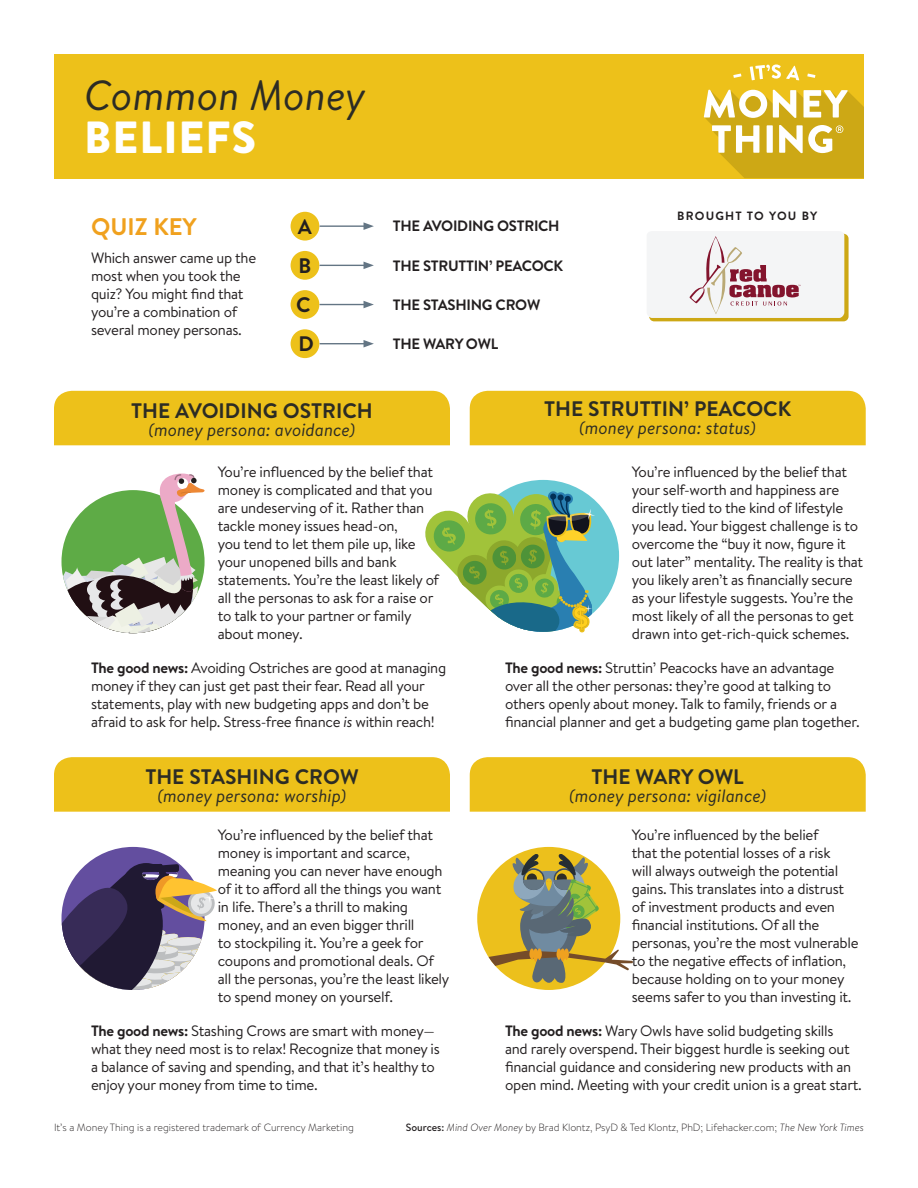
<style>
.page{position:relative;width:918px;height:1188px;background:#fff}
.page>*{position:absolute;margin:0;border:0;box-sizing:border-box;transform-origin:0 0}
.t1{font:900 45px "Brandon Text";letter-spacing:.02em;color:#fff}
.t2{font:italic 42px "Brandon Text";color:#2c2c25}
.t3{font:700 24px "Brandon Text";color:#f0a11e}
.t4{font:700 21px "Brandon Text";color:#2c2c25}
.t5{font:700 21px/39.2px "Brandon Text";color:#231f20}
.t6{font:italic 18px "Brandon Text";color:#2c2c25}
.t7{font:15px/18px "Brandon Text";letter-spacing:-.02em;color:#231f20}
.t8{font:700 15px "Brandon Text";letter-spacing:-.02em;color:#231f20}
.t9{font:700 12px "Brandon Text";letter-spacing:.1em;color:#231f20}
.t10{font:300 10.5px "Brandon Text";color:#231f20}
.s1{font-weight:700}
.s2{font-style:italic}
.s3{font-weight:500}
</style>
<div class="page">
<div style="left:649px;top:234px;width:200px;height:87px;background:#cda815;border-radius:5px"></div>
<div style="left:54px;top:54px;width:810px;height:124px;background:#edc11a"></div>
<div style="left:54px;top:391px;width:396px;height:54px;background:#edc11a"></div>
<div style="left:54px;top:757px;width:396px;height:55px;background:#edc11a"></div>
<div style="left:470px;top:391px;width:396px;height:54px;background:#edc11a"></div>
<div style="left:470px;top:757px;width:396px;height:55px;background:#edc11a"></div>
<div style="left:291px;top:212px;width:28px;height:29px;background:#edc11a;border-radius:50%"></div>
<div style="left:291px;top:251px;width:28px;height:29px;background:#edc11a;border-radius:50%"></div>
<div style="left:291px;top:290px;width:28px;height:29px;background:#edc11a;border-radius:50%"></div>
<div style="left:291px;top:329px;width:28px;height:29px;background:#edc11a;border-radius:50%"></div>
<div style="left:62px;top:847px;width:143px;height:143px;background:#634e9f;border-radius:50%"></div>
<svg style="left:62px;top:863px;width:155px;height:127px"></svg>
<svg style="left:62px;top:473px;width:143px;height:161px"></svg>
<div style="left:477px;top:847px;width:143px;height:143px;background:#ecc01c;border-radius:50%"></div>
<svg style="left:484px;top:854px;width:149px;height:135px"></svg>
<div style="left:467px;top:480px;width:152px;height:152px;background:#67c9d4;border-radius:50%"></div>
<svg style="left:425px;top:491px;width:170px;height:142px"></svg>
<svg style="left:704px;top:64px;width:160px;height:114px"></svg>
<hr style="left:320px;top:225px;width:46px;height:2px;background:#637584">
<svg style="left:364px;top:222px;width:10px;height:8px"></svg>
<hr style="left:320px;top:265px;width:46px;height:1px;background:#637584">
<svg style="left:364px;top:262px;width:10px;height:7px"></svg>
<hr style="left:320px;top:304px;width:46px;height:1px;background:#637584">
<svg style="left:364px;top:301px;width:10px;height:7px"></svg>
<hr style="left:320px;top:343px;width:46px;height:1px;background:#637584">
<svg style="left:364px;top:340px;width:10px;height:7px"></svg>
<svg style="left:647px;top:232px;width:197px;height:86px;background:#eae2e4"></svg>
<h2 class="t2" style="left:84px;top:66px;width:283px">Common Money</h2>
<h1 class="t1" style="left:84px;top:106px;width:173px">BELIEFS</h1>
<h3 class="t3" style="left:91px;top:210px;width:107px">QUIZ KEY</h3>
<p class="t7" style="left:91px;top:248px;width:167px">Which answer came up the most when you took the quiz? You might find that you’re a combination of several money personas.</p>
<h3 class="t5" style="left:296px;top:206px;width:19px">A<br>B<br>C<br>D</h3>
<h3 class="t4" style="left:131px;top:396px;width:243px">THE AVOIDING OSTRICH</h3>
<p class="t6" style="left:148px;top:417px;width:209px">(money persona: avoidance)</p>
<p class="t8" style="left:393px;top:216px;width:168px">THE AVOIDING OSTRICH</p>
<p class="t8" style="left:393px;top:255px;width:172px">THE STRUTTIN’ PEACOCK</p>
<p class="t8" style="left:393px;top:294px;width:149px">THE STASHING CROW</p>
<p class="t8" style="left:393px;top:333px;width:107px">THE WARY OWL</p>
<p class="t9" style="left:677px;top:207px;width:142px">BROUGHT TO YOU BY</p>
<h3 class="t4" style="left:544px;top:394px;width:249px">THE STRUTTIN’ PEACOCK</h3>
<p class="t6" style="left:579px;top:415px;width:178px">(money persona: status)</p>
<p class="t7" style="left:218px;top:462px;width:223px">You’re influenced by the belief that money is complicated and that you are undeserving of it. Rather than tackle money issues head-on,<br>you tend to let them pile up, like your unopened bills and bank statements. You’re the least likely of all the personas to ask for a raise or to talk to your partner or family about money.</p>
<p class="t7" style="left:91px;top:658px;width:357px"><span class="s1">The good news:</span> Avoiding Ostriches are good at managing money if they can just get past their fear. Read all your statements, play with new budgeting apps and don’t be afraid to ask for help. Stress-free finance <span class="s2">is</span> within reach!</p>
<h3 class="t4" style="left:145px;top:762px;width:215px">THE STASHING CROW</h3>
<p class="t6" style="left:158px;top:783px;width:190px">(money persona: worship)</p>
<p class="t7" style="left:632px;top:462px;width:233px">You’re influenced by the belief that your self-worth and happiness are directly tied to the kind of lifestyle you lead. Your biggest challenge is to overcome the “buy it now, figure it out later” mentality. The reality is that you likely aren’t as financially secure as your lifestyle suggests. You’re the most likely of all the personas to get drawn into get-rich-quick schemes.</p>
<p class="t7" style="left:505px;top:658px;width:356px"><span class="s1">The good news:</span> Struttin’ Peacocks have an advantage over all the other personas: they’re good at talking to others openly about money. Talk to family, friends or a financial planner and get a budgeting game plan together.</p>
<h3 class="t4" style="left:592px;top:762px;width:154px">THE WARY OWL</h3>
<p class="t6" style="left:569px;top:783px;width:199px">(money persona: vigilance)</p>
<p class="t7" style="left:218px;top:825px;width:233px">You’re influenced by the belief that money is important and scarce, meaning you can never have enough of it to afford all the things you want in life. There’s a thrill to making money, and an even bigger thrill<br>to stockpiling it. You’re a geek for coupons and promotional deals. Of all the personas, you’re the least likely to spend money on yourself.</p>
<p class="t7" style="left:632px;top:825px;width:228px">You’re influenced by the belief<br>that the potential losses of a risk<br>will always outweigh the potential gains. This translates into a distrust of investment products and even financial institutions. Of all the personas, you’re the most vulnerable to the negative effects of inflation, because holding on to your money seems safer to you than investing it.</p>
<p class="t7" style="left:91px;top:1021px;width:350px"><span class="s1">The good news:</span> Stashing Crows are smart with money— what they need most is to relax! Recognize that money is a balance of saving and spending, and that it’s healthy to enjoy your money from time to time.</p>
<p class="t7" style="left:505px;top:1021px;width:358px"><span class="s1">The good news:</span> Wary Owls have solid budgeting skills<br>and rarely overspend. Their biggest hurdle is seeking out financial guidance and considering new products with an open mind. Meeting with your credit union is a great start.</p>
<p class="t10" style="left:54px;top:1120px;width:301px">It’s a Money Thing is a registered trademark of Currency Marketing</p>
<p class="t10" style="left:406px;top:1120px;width:460px"><span class="s3">Sources:</span> <span class="s2">Mind Over Money</span> by Brad Klontz, PsyD &amp; Ted Klontz, PhD; Lifehacker.com; <span class="s2">The New York Times</span></p>
</div>
